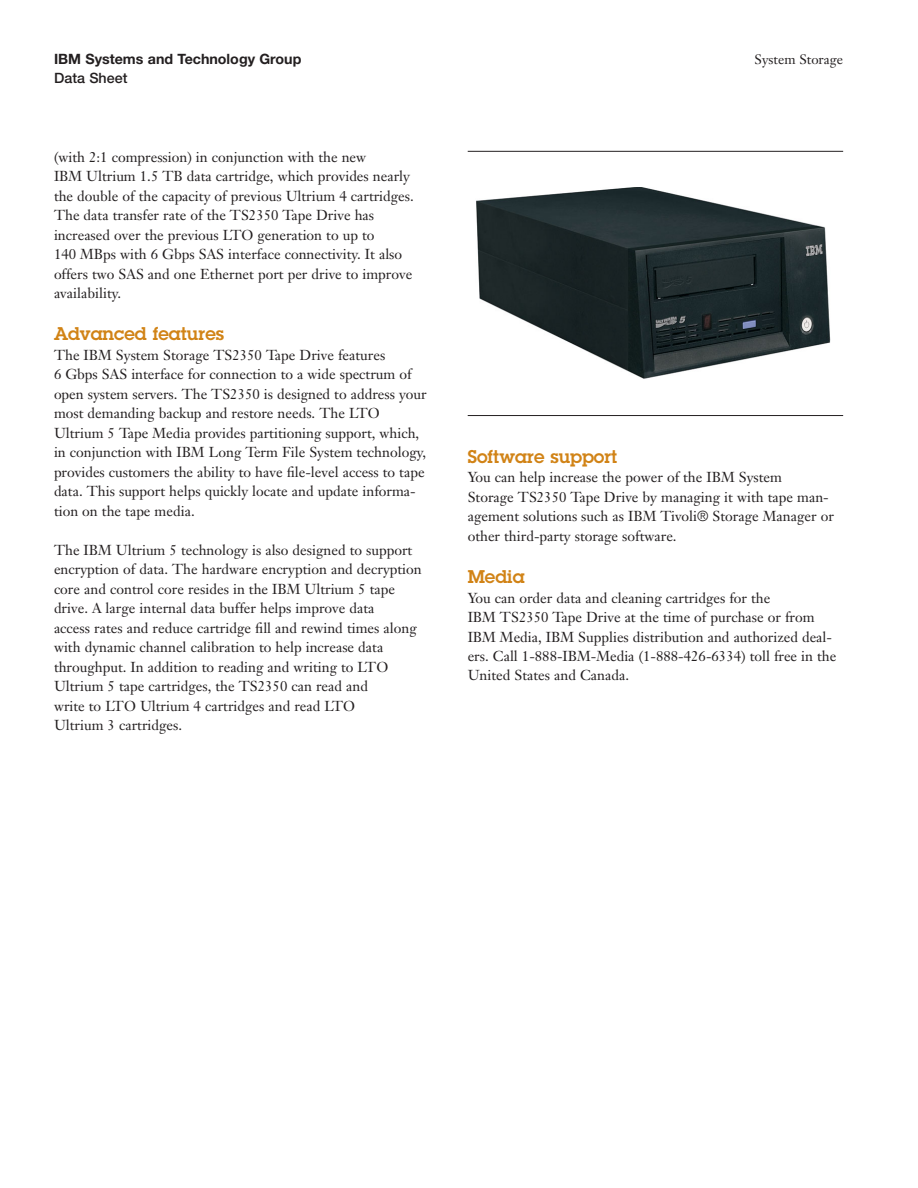
<style>
.page{position:relative;width:918px;height:1188px;background:#fff}
.page>*{position:absolute;margin:0;border:0;box-sizing:border-box;transform-origin:0 0}
.t1{font:600 18px "Lubalin Graph Std";color:#d18316}
.t2{font:14.25px/19.5px "Janson Text";color:#231f20}
.t3{font:700 14.25px "Helvetica Neue";color:#231f20}
.t4{font:500 14.25px "Helvetica Neue";color:#231f20}
.t5{font:13.5px "Janson Text";color:#231f20}
.s1{font-family:"Helvetica Neue";font-weight:300}
</style>
<div class="page">
<img style="left:476px;top:187px;width:355px;height:192px">
<hr style="left:468px;top:151px;width:375px;height:1px;background:#231f20">
<hr style="left:468px;top:415px;width:375px;height:1px;background:#231f20">
<p class="t3" style="left:54px;top:54px;width:249px">IBM Systems and Technology Group</p>
<p class="t4" style="left:54px;top:73px;width:75px">Data Sheet</p>
<p class="t2" style="left:54px;top:148px;width:361px">(with 2:1 compression) in conjunction with the new<br>IBM Ultrium 1.5 TB data cartridge, which provides nearly the double of the capacity of previous Ultrium 4 cartridges.<br>The data transfer rate of the TS2350 Tape Drive has increased over the previous LTO generation to up to<br>140 MBps with 6 Gbps SAS interface connectivity. It also offers two SAS and one Ethernet port per drive to improve availability.</p>
<h2 class="t1" style="left:54px;top:327px;width:172px">Advanced features</h2>
<p class="t2" style="left:54px;top:347px;width:374px">The IBM System Storage TS2350 Tape Drive features<br>6 Gbps SAS interface for connection to a wide spectrum of open system servers. The TS2350 is designed to address your most demanding backup and restore needs. The LTO Ultrium 5 Tape Media provides partitioning support, which, in conjunction with IBM Long Term File System technology, provides customers the ability to have file-level access to tape data. This support helps quickly locate and update informa&shy;tion on the tape media.</p>
<p class="t2" style="left:54px;top:542px;width:369px">The IBM Ultrium 5 technology is also designed to support encryption of data. The hardware encryption and decryption core and control core resides in the IBM Ultrium 5 tape drive. A large internal data buffer helps improve data<br>access rates and reduce cartridge fill and rewind times along with dynamic channel calibration to help increase data throughput. In addition to reading and writing to LTO Ultrium 5 tape cartridges, the TS2350 can read and<br>write to LTO Ultrium 4 cartridges and read LTO<br>Ultrium 3 cartridges.</p>
<p class="t5" style="left:755px;top:54px;width:90px">System Storage</p>
<h2 class="t1" style="left:468px;top:450px;width:151px">Software support</h2>
<p class="t2" style="left:468px;top:469px;width:368px">You can help increase the power of the IBM System<br>Storage TS2350 Tape Drive by managing it with tape man&shy;agement solutions such as IBM Tivoli<span class="s1">®</span> Storage Manager or other third-party storage software.</p>
<h2 class="t1" style="left:468px;top:570px;width:58px">Media</h2>
<p class="t2" style="left:468px;top:589px;width:370px">You can order data and cleaning cartridges for the<br>IBM TS2350 Tape Drive at the time of purchase or from IBM Media, IBM Supplies distribution and authorized deal&shy;ers. Call 1-888-IBM-Media (1-888-426-6334) toll free in the United States and Canada.</p>
</div>
